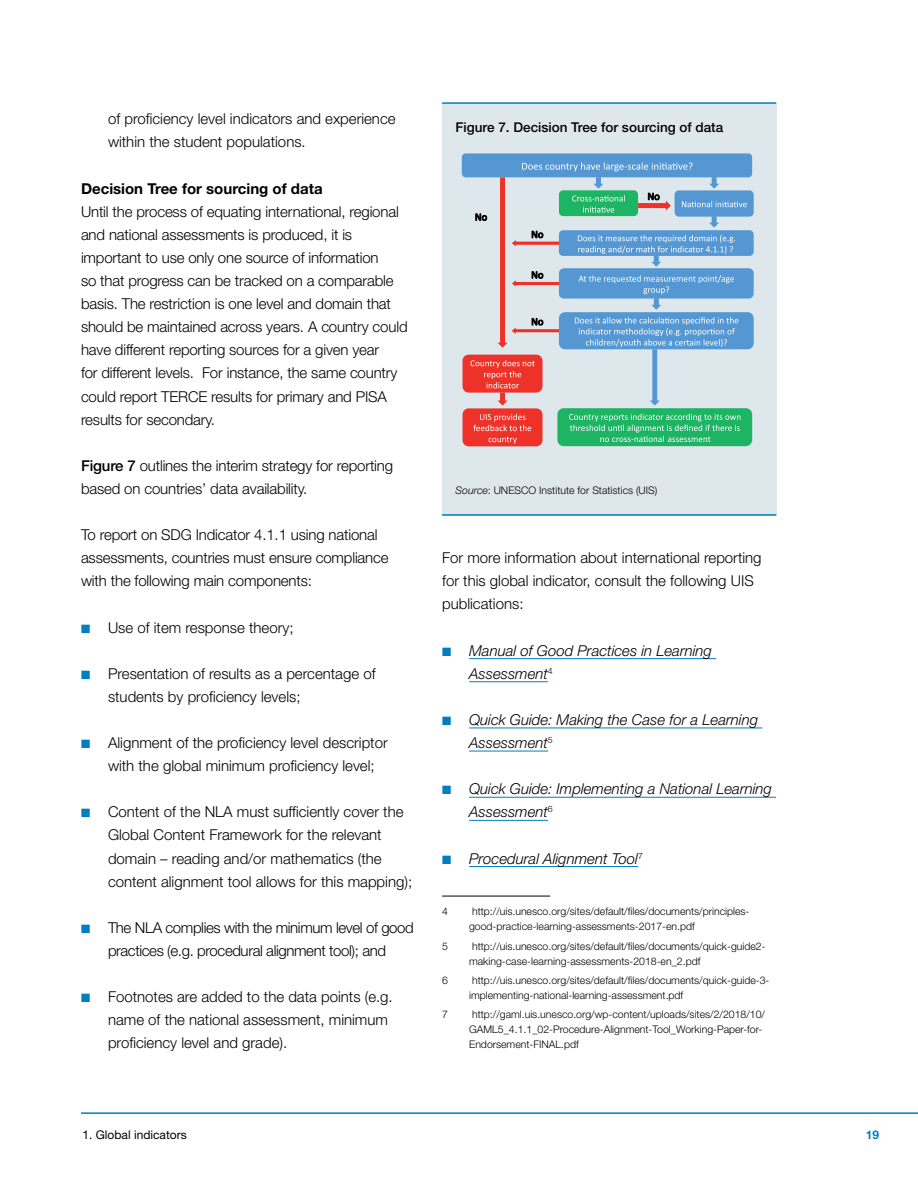
<style>
.page{position:relative;width:918px;height:1188px;background:#fff}
.page>*{position:absolute;margin:0;border:0;box-sizing:border-box;transform-origin:0 0}
.TEXT_body{font:300 15px/23.1px "Helvetica Neue LT Std";letter-spacing:-.01em;color:#000}
.t1{font:italic 300 15px/23.1px "Helvetica Neue LT Std";color:#000}
.HEAD_C{font:700 15px "Helvetica Neue LT Std";color:#000}
.Figure{font:500 13.5px "Helvetica Neue LT Std";color:#000}
.t2{font:12px "Helvetica Neue LT Std";color:#000}
.t3{font:700 12px "Helvetica Neue LT Std";color:#007ec0}
.nota_pie{font:300 10.5px/15px "Helvetica Neue LT Std";color:#000}
.Source{font:300 10.5px "Helvetica Neue LT Std";color:#000}
.s1{font-weight:500}
.s2{color:#007ec0}
.s3{font-style:italic}
</style>
<div class="page">
<hr style="left:81px;top:1112px;width:837px;height:2px;background:#007ec0">
<div style="left:442px;top:103px;width:334px;height:413px;background:#dee7eb"></div>
<hr style="left:469px;top:658px;width:247px;height:1px;background:#007ec0">
<hr style="left:469px;top:681px;width:79px;height:1px;background:#007ec0">
<hr style="left:469px;top:728px;width:293px;height:1px;background:#007ec0">
<hr style="left:469px;top:751px;width:79px;height:1px;background:#007ec0">
<hr style="left:469px;top:797px;width:307px;height:1px;background:#007ec0">
<hr style="left:469px;top:820px;width:79px;height:1px;background:#007ec0">
<hr style="left:469px;top:866px;width:169px;height:1px;background:#007ec0">
<hr style="left:442px;top:896px;width:108px;height:1px;background:#000">
<hr style="left:442px;top:102px;width:334px;height:2px;background:#007ec0">
<hr style="left:442px;top:514px;width:334px;height:2px;background:#007ec0">
<svg style="left:462px;top:153px;width:292px;height:293px"></svg>
<p class="TEXT_body" style="left:108px;top:107px;width:289px">of proficiency level indicators and experience within the student populations.</p>
<p class="HEAD_C" style="left:81px;top:179px;width:243px">Decision Tree for sourcing of data</p>
<p class="TEXT_body" style="left:81px;top:200px;width:328px">Until the process of equating international, regional and national assessments is produced, it is important to use only one source of information<br>so that progress can be tracked on a comparable basis. The restriction is one level and domain that should be maintained across years. A country could have different reporting sources for a given year<br>for different levels. For instance, the same country could report TERCE results for primary and PISA results for secondary.</p>
<p class="TEXT_body" style="left:81px;top:454px;width:314px"><span class="s1">Figure 7</span> outlines the interim strategy for reporting based on countries’ data availability.</p>
<p class="TEXT_body" style="left:81px;top:523px;width:309px">To report on SDG Indicator 4.1.1 using national assessments, countries must ensure compliance with the following main components:</p>
<p class="TEXT_body" style="left:81px;top:615px;width:214px"><span class="s2">■</span> Use of item response theory;</p>
<p class="TEXT_body" style="left:108px;top:662px;width:269px;text-indent:-27px"><span class="s2">■</span> Presentation of results as a percentage of students by proficiency levels;</p>
<p class="TEXT_body" style="left:108px;top:731px;width:281px;text-indent:-27px"><span class="s2">■</span> Alignment of the proficiency level descriptor with the global minimum proficiency level;</p>
<p class="TEXT_body" style="left:108px;top:800px;width:306px;text-indent:-27px"><span class="s2">■</span> Content of the NLA must sufficiently cover the Global Content Framework for the relevant domain – reading and/or mathematics (the content alignment tool allows for this mapping);</p>
<p class="TEXT_body" style="left:81px;top:916px;width:334px;text-align:center"><span class="s2">■</span> The NLA complies with the minimum level of good practices (e.g. procedural alignment tool); and</p>
<p class="TEXT_body" style="left:108px;top:985px;width:286px;text-indent:-27px"><span class="s2">■</span> Footnotes are added to the data points (e.g. name of the national assessment, minimum proficiency level and grade).</p>
<p class="Figure" style="left:456px;top:119px;width:269px">Figure 7. Decision Tree for sourcing of data</p>
<p class="Source" style="left:456px;top:484px;width:203px"><span class="s3">Source</span>: UNESCO Institute for Statistics (UIS)</p>
<p class="TEXT_body" style="left:442px;top:546px;width:321px">For more information about international reporting for this global indicator, consult the following UIS publications:</p>
<p class="t1" style="left:469px;top:639px;width:244px;text-indent:-27px"><span class="s2">■</span> Manual of Good Practices in Learning<br>Assessment<sup>4</sup></p>
<p class="t1" style="left:469px;top:708px;width:290px;text-indent:-27px"><span class="s2">■</span> Quick Guide: Making the Case for a Learning<br>Assessment<sup>5</sup></p>
<p class="t1" style="left:469px;top:777px;width:304px;text-indent:-27px"><span class="s2">■</span> Quick Guide: Implementing a National Learning<br>Assessment<sup>6</sup></p>
<p class="t1" style="left:442px;top:846px;width:202px"><span class="s2">■</span> Procedural Alignment Tool<sup>7</sup></p>
<p class="nota_pie" style="left:442px;top:904px;width:7px">4</p>
<p class="nota_pie" style="left:469px;top:904px;width:282px">http://uis.unesco.org/sites/default/files/documents/principles&shy;good-practice-learning-assessments-2017-en.pdf</p>
<p class="nota_pie" style="left:442px;top:938px;width:7px">5</p>
<p class="nota_pie" style="left:469px;top:938px;width:298px">http://uis.unesco.org/sites/default/files/documents/quick-guide2- making-case-learning-assessments-2018-en_2.pdf</p>
<p class="nota_pie" style="left:442px;top:973px;width:7px">6</p>
<p class="nota_pie" style="left:469px;top:973px;width:302px">http://uis.unesco.org/sites/default/files/documents/quick-guide-3- implementing-national-learning-assessment.pdf</p>
<p class="nota_pie" style="left:442px;top:1007px;width:7px">7</p>
<p class="nota_pie" style="left:469px;top:1007px;width:297px">http://gaml.uis.unesco.org/wp-content/uploads/sites/2/2018/10/<br>GAML5_4.1.1_02-Procedure-Alignment-Tool_Working-Paper-for-<br>Endorsement-FINAL.pdf</p>
<p class="t2" style="left:82px;top:1127px;width:106px">1. Global indicators</p>
<p class="t3" style="left:866px;top:1127px;width:15px">19</p>
</div>
